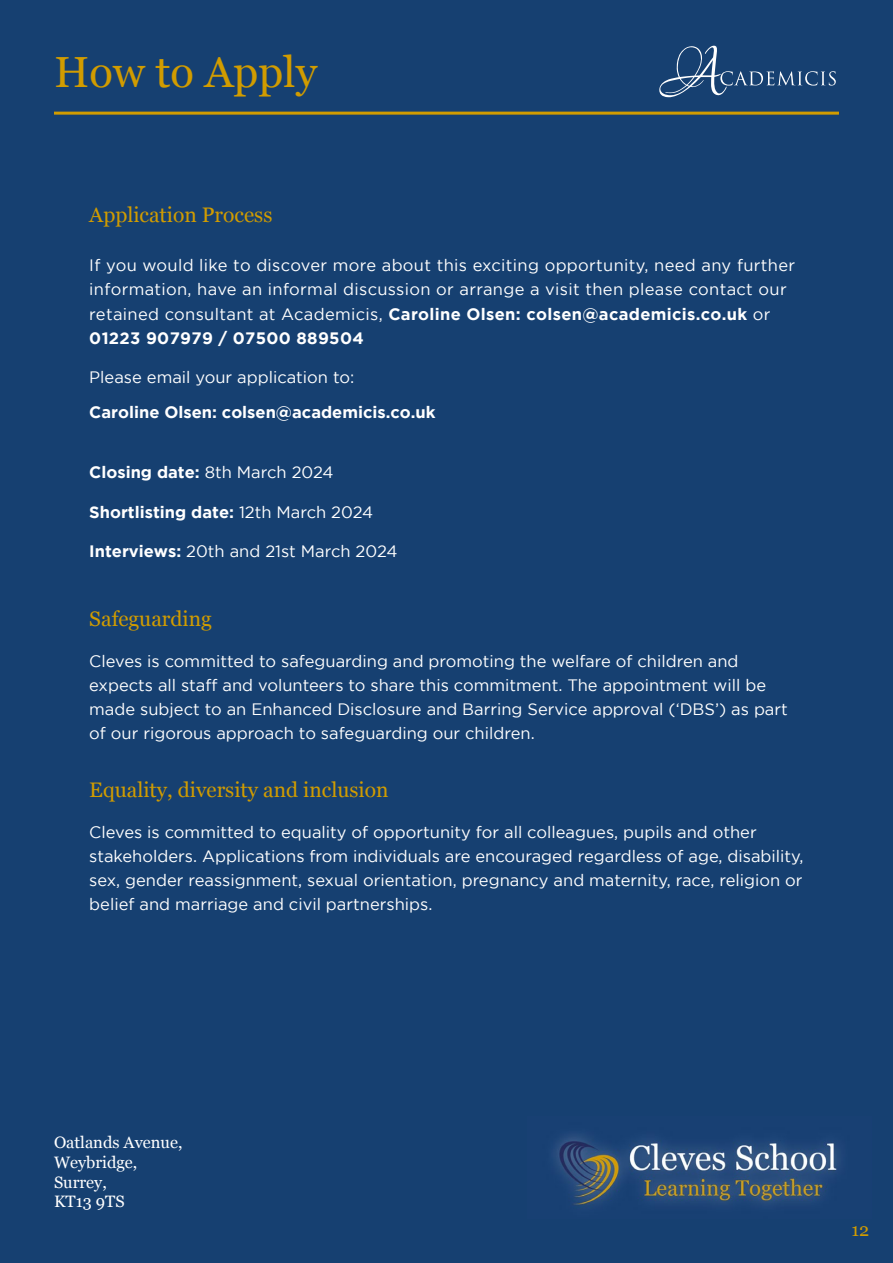
<style>
.page{position:relative;width:893px;height:1263px;background:#164071}
.page>*{position:absolute;margin:0;border:0;box-sizing:border-box;transform-origin:0 0}
.t1{font:43.5px "Georgia";color:#d19c00}
.t2{font:21px "Georgia";color:#d19c00}
.t3{font:18px "Georgia";color:#d19c00}
.t4{font:16.5px/24px "Gotham";color:#fff}
.t5{font:16.5px/24px "Gotham";letter-spacing:.02em;color:#fff}
.t6{font:700 16.5px "Gotham";color:#fff}
.t7{font:16.5px/19.8px "Georgia";color:#fff}
.s1{font-weight:700}
.s2{font-weight:400}
</style>
<div class="page">
<hr style="left:54px;top:112px;width:785px;height:3px;background:#d19c00">
<svg style="left:659px;top:46px;width:177px;height:51px"></svg>
<img style="left:552px;top:1133px;width:289px;height:76px">
<h1 class="t1" style="left:54px;top:40px;width:265px">How to Apply</h1>
<p class="t2" style="left:89px;top:200px;width:185px">Application Process</p>
<p class="t5" style="left:89px;top:253px;width:707px">If you would like to discover more about this exciting opportunity, need any further information, have an informal discussion or arrange a visit then please contact our retained consultant at Academicis, <span class="s1">Caroline Olsen: colsen@academicis.co.uk</span> or <span class="s1">01223 907979 / 07500 889504</span></p>
<p class="t4" style="left:89px;top:365px;width:267px">Please email your application to:</p>
<p class="t6" style="left:89px;top:402px;width:348px">Caroline Olsen: colsen@academicis.co.uk</p>
<p class="t6" style="left:89px;top:463px;width:246px">Closing date: <span class="s2">8th March 2024</span></p>
<p class="t6" style="left:89px;top:503px;width:286px">Shortlisting date: <span class="s2">12th March 2024</span></p>
<p class="t4" style="left:89px;top:539px;width:310px"><span class="s1">Interviews:</span> 20th and 21st March 2024</p>
<p class="t2" style="left:89px;top:603px;width:124px">Safeguarding</p>
<p class="t4" style="left:89px;top:649px;width:700px">Cleves is committed to safeguarding and promoting the welfare of children and expects all staff and volunteers to share this commitment. The appointment will be made subject to an Enhanced Disclosure and Barring Service approval (‘DBS’) as part of our rigorous approach to safeguarding our children.</p>
<p class="t2" style="left:89px;top:774px;width:301px">Equality, diversity and inclusion</p>
<p class="t4" style="left:89px;top:820px;width:716px">Cleves is committed to equality of opportunity for all colleagues, pupils and other stakeholders. Applications from individuals are encouraged regardless of age, disability, sex, gender reassignment, sexual orientation, pregnancy and maternity, race, religion or belief and marriage and civil partnerships.</p>
<p class="t7" style="left:54px;top:1131px;width:130px">Oatlands Avenue,<br>Weybridge,<br>Surrey,<br>KT13 9TS</p>
<p class="t3" style="left:851px;top:1217px;width:19px">12</p>
</div>
